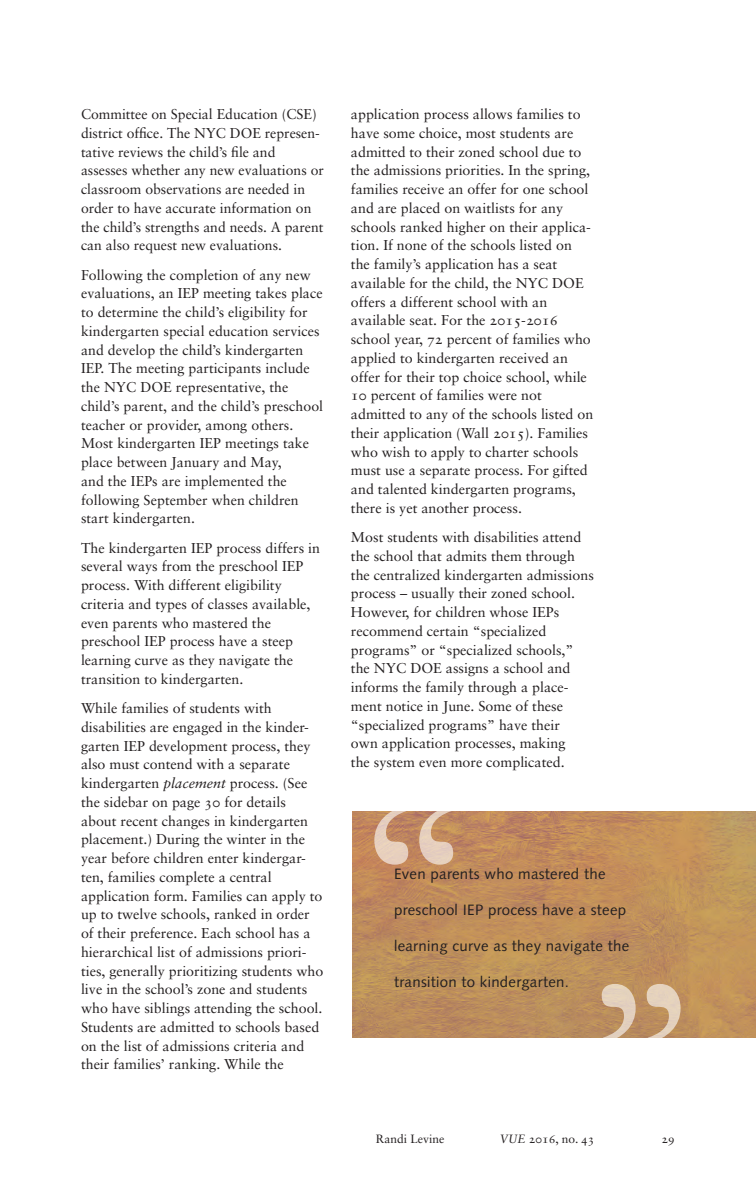
<style>
.page{position:relative;width:756px;height:1188px;background:#fff}
.page>*{position:absolute;margin:0;border:0;box-sizing:border-box;transform-origin:0 0}
.t1{font:220.35px "Sabon";color:#fff}
.t2{font:15px "Syntax";letter-spacing:.02em;color:#231f20}
.t3{font:14.25px/18.8px "Sabon";color:#231f20}
.t4{font:12px "Sabon Roman SC";color:#231f20}
.t5{font:12px "Sabon";color:#231f20}
.s1{font-style:italic}
.s2{font-family:"Sabon Roman SC"}
.s3{font-family:"Sabon";font-style:italic}
.s4{font-family:"Sabon"}
</style>
<div class="page">
<img style="left:352px;top:811px;width:404px;height:227px">
<p class="t3" style="left:81px;top:105px;width:244px">Committee on Special Education (CSE) district office. The NYC DOE represen&shy;tative reviews the child’s file and assesses whether any new evaluations or classroom observations are needed in order to have accurate information on the child’s strengths and needs. A parent can also request new evaluations.</p>
<p class="t3" style="left:81px;top:265px;width:244px">Following the completion of any new evaluations, an IEP meeting takes place to determine the child’s eligibility for kindergarten special education services and develop the child’s kindergarten IEP. The meeting participants include the NYC DOE representative, the child’s parent, and the child’s preschool teacher or provider, among others.<br>Most kindergarten IEP meetings take place between January and May,<br>and the IEPs are implemented the following September when children start kindergarten.</p>
<p class="t3" style="left:81px;top:538px;width:241px">The kindergarten IEP process differs in several ways from the preschool IEP process. With different eligibility criteria and types of classes available, even parents who mastered the preschool IEP process have a steep learning curve as they navigate the transition to kindergarten.</p>
<p class="t3" style="left:81px;top:699px;width:244px">While families of students with disabilities are engaged in the kinder&shy;garten IEP development process, they also must contend with a separate kindergarten <span class="s1">placement</span> process. (See the sidebar on page <span class="s2">30</span> for details about recent changes in kindergarten placement.) During the winter in the year before children enter kindergar&shy;ten, families complete a central application form. Families can apply to up to twelve schools, ranked in order of their preference. Each school has a hierarchical list of admissions priori&shy;ties, generally prioritizing students who live in the school’s zone and students who have siblings attending the school.<br>Students are admitted to schools based on the list of admissions criteria and their families’ ranking. While the</p>
<p class="t3" style="left:351px;top:105px;width:244px">application process allows families to have some choice, most students are admitted to their zoned school due to the admissions priorities. In the spring, families receive an offer for one school and are placed on waitlists for any schools ranked higher on their applica&shy;tion. If none of the schools listed on the family’s application has a seat available for the child, the NYC DOE offers a different school with an available seat. For the <span class="s2">2015-2016 </span>school year, <span class="s2">72</span> percent of families who applied to kindergarten received an offer for their top choice school, while <span class="s2">10</span> percent of families were not admitted to any of the schools listed on their application (Wall <span class="s2">2015</span>). Families who wish to apply to charter schools must use a separate process. For gifted and talented kindergarten programs, there is yet another process.</p>
<p class="t3" style="left:351px;top:528px;width:245px">Most students with disabilities attend the school that admits them through the centralized kindergarten admissions process – usually their zoned school.<br>However, for children whose IEPs recommend certain “specialized programs” or “specialized schools,” the NYC DOE assigns a school and informs the family through a place&shy;ment notice in June. Some of these “specialized programs” have their<br>own application processes, making<br>the system even more complicated.</p>
<h1 class="t1" style="left:352px;top:751px;width:124px">“</h1>
<p class="t2" style="left:394px;top:865px;width:213px">Even parents who mastered the</p>
<p class="t2" style="left:394px;top:901px;width:234px">preschool IEP process have a steep</p>
<p class="t2" style="left:394px;top:937px;width:237px">learning curve as they navigate the</p>
<p class="t2" style="left:394px;top:973px;width:176px">transition to kindergarten.</p>
<h1 class="t1" style="left:702px;top:1097px;width:124px;rotate:-180deg">“</h1>
<p class="t5" style="left:376px;top:1132px;width:70px">Randi Levine</p>
<p class="t4" style="left:499px;top:1132px;width:97px"><span class="s3">VUE</span> 2016, <span class="s4">no</span>. 43</p>
<p class="t4" style="left:662px;top:1132px;width:15px">29</p>
</div>
